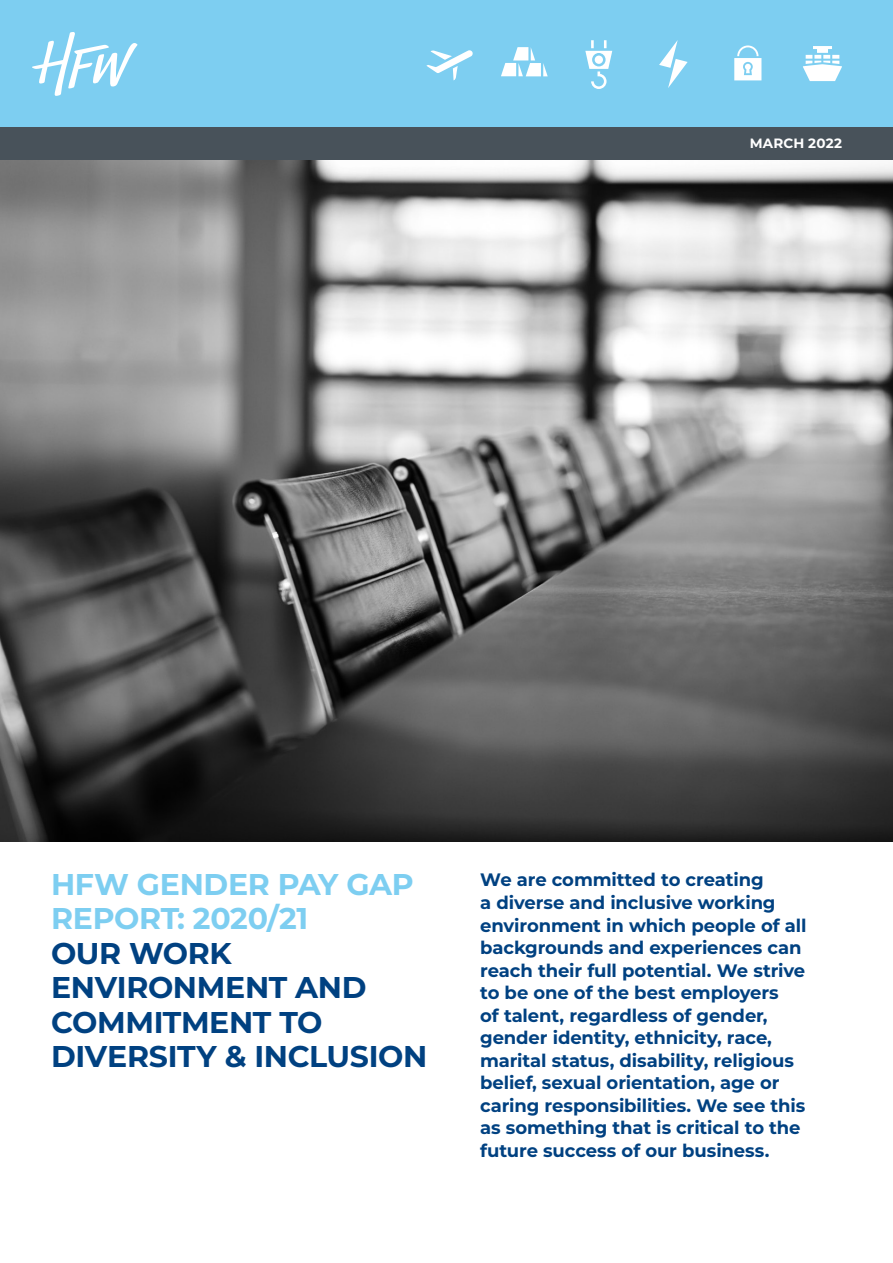
<style>
.page{position:relative;width:893px;height:1263px;background:#fff}
.page>*{position:absolute;margin:0;border:0;box-sizing:border-box;transform-origin:0 0}
.t1{font:700 30px/34.5px "Montserrat";letter-spacing:-.01em;color:#004181}
.t2{font:700 30px/34.5px "Montserrat";letter-spacing:-.01em;color:#7dcef1}
.t3{font:700 18px/22.5px "Montserrat";letter-spacing:-.005em;color:#004181}
.t4{font:700 13.5px "Montserrat";letter-spacing:.015em;color:#fff}
</style>
<div class="page">
<img style="left:0;top:160px;width:893px;height:682px">
<div style="left:0;top:0;width:893px;height:128px;background:#7dcef1"></div>
<svg style="left:32px;top:32px;width:105px;height:64px"></svg>
<div style="left:0;top:128px;width:893px;height:32px;background:#48525a"></div>
<svg style="left:803px;top:46px;width:39px;height:35px"></svg>
<svg style="left:585px;top:40px;width:27px;height:49px"></svg>
<svg style="left:426px;top:50px;width:47px;height:30px"></svg>
<svg style="left:659px;top:40px;width:29px;height:48px"></svg>
<svg style="left:734px;top:45px;width:27px;height:35px"></svg>
<svg style="left:501px;top:47px;width:47px;height:29px"></svg>
<p class="t4" style="left:750px;top:134px;width:94px">MARCH 2022</p>
<h1 class="t2" style="left:51px;top:865px;width:364px">HFW GENDER PAY GAP<br>REPORT: 2020/21</h1>
<h1 class="t1" style="left:51px;top:934px;width:378px">OUR WORK<br>ENVIRONMENT AND<br>COMMITMENT TO<br>DIVERSITY &amp; INCLUSION</h1>
<p class="t3" style="left:480px;top:868px;width:328px">We are committed to creating<br>a diverse and inclusive working environment in which people of all backgrounds and experiences can reach their full potential. We strive to be one of the best employers<br>of talent, regardless of gender, gender identity, ethnicity, race, marital status, disability, religious belief, sexual orientation, age or caring responsibilities. We see this as something that is critical to the future success of our business.</p>
</div>
